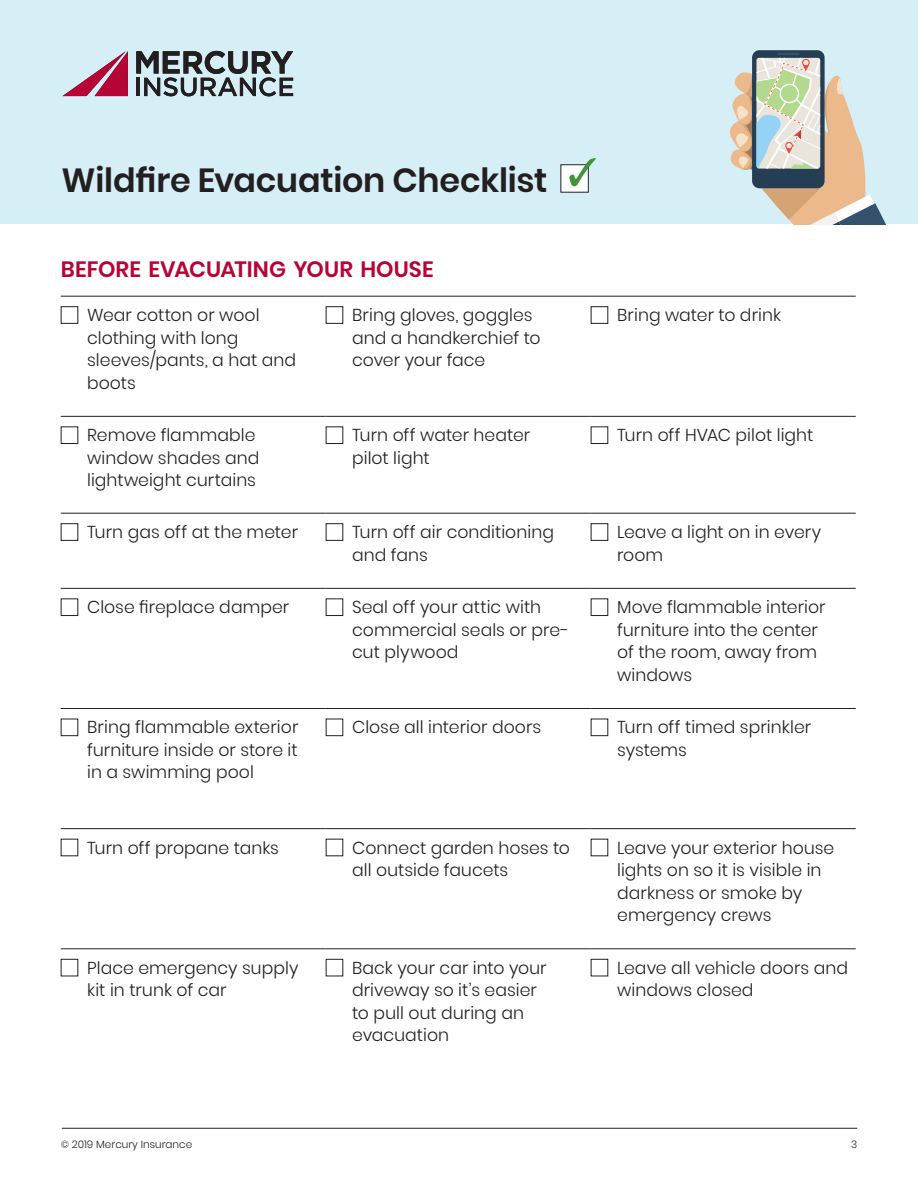
<style>
.page{position:relative;width:918px;height:1188px;background:#fff}
.page>*{position:absolute;margin:0;border:0;box-sizing:border-box;transform-origin:0 0}
.t1{font:600 33.3px "Poppins";letter-spacing:-.005em;color:#231f20}
.t2{font:600 22.2px "Poppins";letter-spacing:.005em;color:#b50536}
.BODY{font:300 17.25px/22.5px "Poppins";letter-spacing:.005em;color:#231f20}
.t3{font:300 10.5px "Poppins";color:#231f20}
</style>
<div class="page">
<div style="left:0;top:0;width:918px;height:224px;background:#d6eef5"></div>
<hr style="left:62px;top:1128px;width:795px;height:1px;background:#231f20">
<svg style="left:63px;top:51px;width:65px;height:45px"></svg>
<svg style="left:136px;top:51px;width:157px;height:45px"></svg>
<div style="left:561px;top:165px;width:27px;height:27px;background:#fff"></div>
<svg style="left:569px;top:158px;width:27px;height:28px"></svg>
<div style="left:752px;top:50px;width:73px;height:138px;background:linear-gradient(to right,#263f54,#294157);border-radius:7px"></div>
<hr style="left:777px;top:53px;width:23px;height:2px;background:#32526e">
<svg style="left:729px;top:58px;width:157px;height:166px"></svg>
<hr style="left:61px;top:296px;width:265px;height:1px;background:#231f20">
<hr style="left:326px;top:296px;width:265px;height:1px;background:#231f20">
<hr style="left:591px;top:296px;width:265px;height:1px;background:#231f20">
<hr style="left:61px;top:416px;width:265px;height:1px;background:#231f20">
<hr style="left:326px;top:416px;width:265px;height:1px;background:#231f20">
<hr style="left:591px;top:416px;width:265px;height:1px;background:#231f20">
<hr style="left:61px;top:513px;width:265px;height:1px;background:#231f20">
<hr style="left:326px;top:513px;width:265px;height:1px;background:#231f20">
<hr style="left:591px;top:513px;width:265px;height:1px;background:#231f20">
<hr style="left:61px;top:588px;width:265px;height:1px;background:#231f20">
<hr style="left:326px;top:588px;width:265px;height:1px;background:#231f20">
<hr style="left:591px;top:588px;width:265px;height:1px;background:#231f20">
<hr style="left:61px;top:708px;width:265px;height:1px;background:#231f20">
<hr style="left:326px;top:708px;width:265px;height:1px;background:#231f20">
<hr style="left:591px;top:708px;width:265px;height:1px;background:#231f20">
<hr style="left:61px;top:828px;width:265px;height:1px;background:#231f20">
<hr style="left:326px;top:828px;width:265px;height:1px;background:#231f20">
<hr style="left:591px;top:828px;width:265px;height:1px;background:#231f20">
<hr style="left:61px;top:949px;width:265px;height:1px;background:#231f20">
<hr style="left:326px;top:949px;width:265px;height:1px;background:#231f20">
<hr style="left:591px;top:949px;width:265px;height:1px;background:#231f20">
<div style="left:61px;top:306px;width:17px;height:18px;border:1px solid #231f20"></div>
<div style="left:326px;top:306px;width:17px;height:18px;border:1px solid #231f20"></div>
<div style="left:591px;top:306px;width:17px;height:18px;border:1px solid #231f20"></div>
<div style="left:61px;top:426px;width:17px;height:18px;border:1px solid #231f20"></div>
<div style="left:326px;top:426px;width:17px;height:18px;border:1px solid #231f20"></div>
<div style="left:591px;top:426px;width:17px;height:18px;border:1px solid #231f20"></div>
<div style="left:61px;top:523px;width:17px;height:18px;border:1px solid #231f20"></div>
<div style="left:326px;top:523px;width:17px;height:18px;border:1px solid #231f20"></div>
<div style="left:591px;top:523px;width:17px;height:18px;border:1px solid #231f20"></div>
<div style="left:61px;top:598px;width:17px;height:18px;border:1px solid #231f20"></div>
<div style="left:326px;top:598px;width:17px;height:18px;border:1px solid #231f20"></div>
<div style="left:591px;top:598px;width:17px;height:18px;border:1px solid #231f20"></div>
<div style="left:61px;top:719px;width:17px;height:17px;border:1px solid #231f20"></div>
<div style="left:326px;top:719px;width:17px;height:17px;border:1px solid #231f20"></div>
<div style="left:591px;top:719px;width:17px;height:17px;border:1px solid #231f20"></div>
<div style="left:61px;top:959px;width:17px;height:17px;border:1px solid #231f20"></div>
<div style="left:326px;top:959px;width:17px;height:17px;border:1px solid #231f20"></div>
<div style="left:591px;top:959px;width:17px;height:17px;border:1px solid #231f20"></div>
<h1 class="t1" style="left:62px;top:161px;width:487px">Wildfire Evacuation Checklist</h1>
<p class="t2" style="left:61px;top:256px;width:375px">BEFORE EVACUATING YOUR HOUSE</p>
<p class="BODY" style="left:87px;top:304px;width:210px">Wear cotton or wool clothing with long sleeves/pants, a hat and boots</p>
<p class="BODY" style="left:352px;top:304px;width:190px">Bring gloves, goggles and a handkerchief to cover your face</p>
<p class="BODY" style="left:617px;top:304px;width:166px">Bring water to drink</p>
<p class="BODY" style="left:87px;top:424px;width:174px">Remove flammable window shades and lightweight curtains</p>
<p class="BODY" style="left:352px;top:424px;width:180px">Turn off water heater pilot light</p>
<p class="BODY" style="left:617px;top:424px;width:198px">Turn off HVAC pilot light</p>
<p class="BODY" style="left:87px;top:521px;width:212px">Turn gas off at the meter</p>
<p class="BODY" style="left:352px;top:521px;width:203px">Turn off air conditioning and fans</p>
<p class="BODY" style="left:617px;top:521px;width:206px">Leave a light on in every room</p>
<p class="BODY" style="left:87px;top:596px;width:204px">Close fireplace damper</p>
<p class="BODY" style="left:352px;top:596px;width:219px">Seal off your attic with commercial seals or pre&shy;cut plywood</p>
<p class="BODY" style="left:617px;top:596px;width:210px">Move flammable interior furniture into the center of the room, away from windows</p>
<p class="BODY" style="left:87px;top:716px;width:213px;text-align:justify">Bring flammable exterior furniture inside or store it in a swimming pool</p>
<p class="BODY" style="left:352px;top:716px;width:191px">Close all interior doors</p>
<p class="BODY" style="left:617px;top:716px;width:196px">Turn off timed sprinkler systems</p>
<p class="BODY" style="left:87px;top:836px;width:193px">Turn off propane tanks</p>
<p class="BODY" style="left:352px;top:836px;width:219px">Connect garden hoses to all outside faucets</p>
<p class="BODY" style="left:617px;top:836px;width:219px">Leave your exterior house lights on so it is visible in darkness or smoke by emergency crews</p>
<p class="BODY" style="left:87px;top:956px;width:213px">Place emergency supply kit in trunk of car</p>
<p class="BODY" style="left:352px;top:956px;width:196px">Back your car into your driveway so it’s easier to pull out during an evacuation</p>
<p class="BODY" style="left:617px;top:956px;width:232px">Leave all vehicle doors and windows closed</p>
<p class="t3" style="left:61px;top:1138px;width:133px">© 2019 Mercury Insurance</p>
<p class="t3" style="left:851px;top:1138px;width:8px">3</p>
</div>
